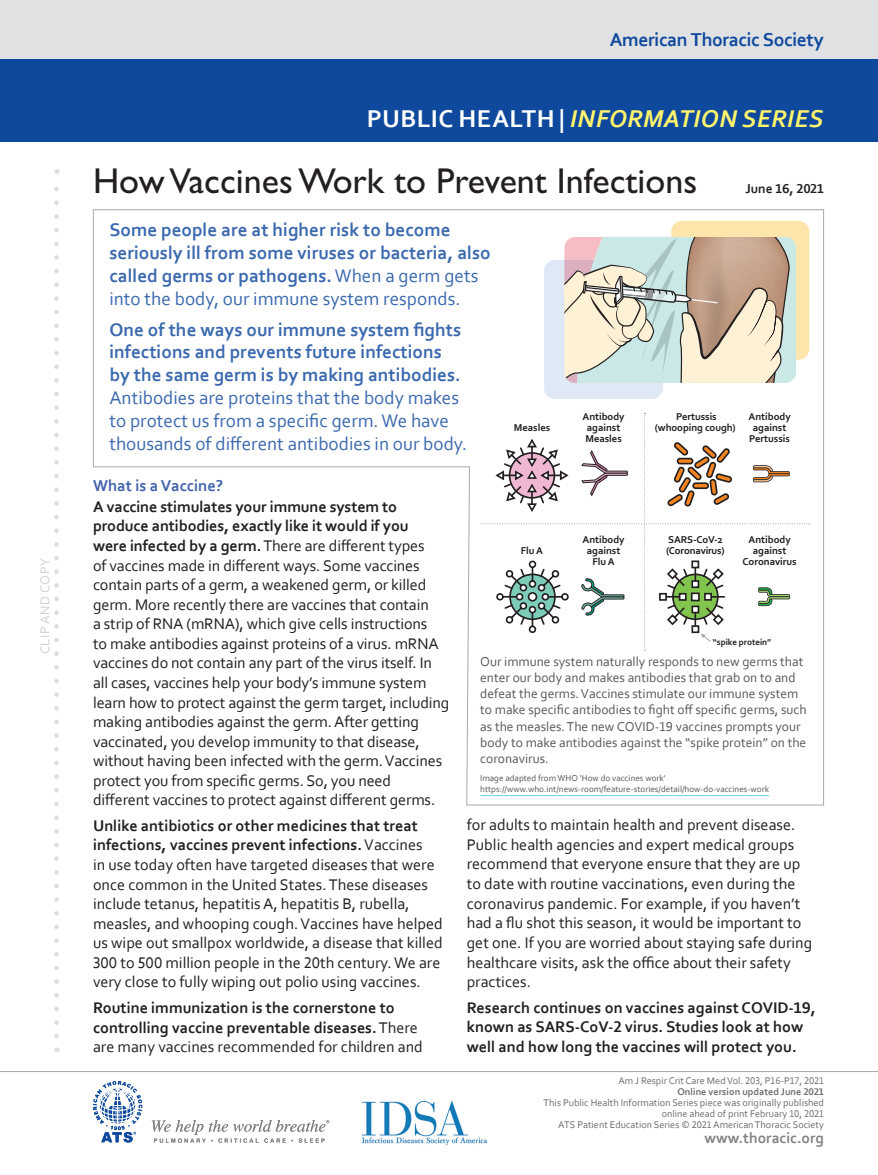
<style>
.page{position:relative;width:878px;height:1175px;background:#fff}
.page>*{position:absolute;margin:0;border:0;box-sizing:border-box;transform-origin:0 0}
.Headline_1{font:36px "Gill Sans Std";color:#231f20}
.t1{font:italic 700 25.5px "Corbel";letter-spacing:.02em;color:#fff46d}
.t2{font:700 19.5px "Corbel";letter-spacing:-.02em;color:#0f499d}
.Body{font:19.2px/23px "Corbel";color:#3b69af}
.Body-2{font:700 19.2px/23px "Corbel";color:#3b69af}
.Body_Headline{font:700 16.5px "Corbel";color:#4262ac}
.Body-3{font:16.2px/19.5px "Corbel";color:#231f20}
.Body-4{font:700 16.2px/19.5px "Corbel";color:#231f20}
.Bottom_ATS_URL{font:700 15.45px "Corbel";color:#808285}
.Body-5{font:13.5px/16.2px "Corbel";color:#57585a}
.t3{font:13.5px "Corbel";letter-spacing:.04em;color:#d1d2d4}
.Headline_1-2{font:700 13.5px "Corbel";color:#231f20}
.t4{font:700 10.5px/10.9px "Corbel";color:#231f20;text-align:center}
.Citation_Information{font:10.2px/11.2px "Corbel";color:#6c6d70;text-align:right}
.Citation_Information-2{font:700 10.2px "Corbel";color:#6c6d70}
.Image_Caption{font:9px "Corbel";color:#57585a}
.t5{font:700 9px "Corbel";color:#231f20}
.s1{font-style:normal;color:#fff}
.s2{font-weight:400}
.s3{font-weight:700}
</style>
<div class="page">
<img style="left:362px;top:1101px;width:124px;height:44px">
<svg style="left:93px;top:209px;width:731px;height:596px"></svg>
<div style="left:0;top:0;width:878px;height:59px;background:#e0e1e3"></div>
<div style="left:0;top:59px;width:878px;height:83px;background:#0f499d"></div>
<svg style="left:54px;top:169px;width:5px;height:867px"></svg>
<svg style="left:152px;top:1120px;width:177px;height:22px"></svg>
<svg style="left:93px;top:1081px;width:49px;height:61px"></svg>
<hr style="left:0;top:1071px;width:878px;height:1px;background:#a8a9ad">
<div style="left:671px;top:221px;width:138px;height:139px;background:#fde5ac;border-radius:11px"></div>
<div style="left:544px;top:260px;width:119px;height:139px;background:#dfe9f6;border-radius:11px"></div>
<svg style="left:564px;top:237px;width:232px;height:146px;background:#d2ccbd"></svg>
<hr style="left:480px;top:795px;width:289px;height:1px;background:#6bcff6">
<svg style="left:480px;top:413px;width:329px;height:238px"></svg>
<p class="t3" style="left:37px;top:654px;width:98px;rotate:-90deg">CLIP AND COPY</p>
<p class="t2" style="left:609px;top:27px;width:216px">American Thoracic Society</p>
<p class="t1" style="left:366px;top:103px;width:458px"><span class="s1">PUBLIC HEALTH |</span> INFORMATION SERIES</p>
<p class="Headline_1" style="left:93px;top:160px;width:605px">How Vaccines Work to Prevent Infections</p>
<p class="Headline_1-2" style="left:745px;top:180px;width:80px">June 16, 2021</p>
<p class="Body-2" style="left:109px;top:218px;width:383px">Some people are at higher risk to become seriously ill from some viruses or bacteria, also called germs or pathogens. <span class="s2">When a germ gets into the body, our immune system responds.</span></p>
<p class="Body" style="left:109px;top:317px;width:359px"><span class="s3">One of the ways our immune system fights infections and prevents future infections<br>by the same germ is by making antibodies.<br></span>Antibodies are proteins that the body makes to protect us from a specific germ. We have thousands of different antibodies in our body.</p>
<p class="t4" style="left:513px;top:422px;width:38px">Measles</p>
<p class="t4" style="left:582px;top:411px;width:44px;text-align:left">Antibody against<br>Measles</p>
<p class="t4" style="left:654px;top:411px;width:83px">Pertussis (whooping cough)</p>
<p class="t4" style="left:748px;top:411px;width:44px">Antibody against<br>Pertussis</p>
<p class="Body_Headline" style="left:93px;top:475px;width:132px">What is a Vaccine?</p>
<p class="Body-3" style="left:93px;top:496px;width:358px"><span class="s3">A vaccine stimulates your immune system to produce antibodies, exactly like it would if you<br>were infected by a germ.</span> There are different types<br>of vaccines made in different ways. Some vaccines contain parts of a germ, a weakened germ, or killed germ. More recently there are vaccines that contain<br>a strip of RNA (mRNA), which give cells instructions<br>to make antibodies against proteins of a virus. mRNA vaccines do not contain any part of the virus itself. In all cases, vaccines help your body’s immune system learn how to protect against the germ target, including making antibodies against the germ. After getting vaccinated, you develop immunity to that disease, without having been infected with the germ. Vaccines protect you from specific germs. So, you need different vaccines to protect against different germs.</p>
<p class="Body-3" style="left:93px;top:815px;width:351px"><span class="s3">Unlike antibiotics or other medicines that treat infections, vaccines prevent infections.</span> Vaccines<br>in use today often have targeted diseases that were once common in the United States. These diseases include tetanus, hepatitis A, hepatitis B, rubella, measles, and whooping cough. Vaccines have helped us wipe out smallpox worldwide, a disease that killed 300 to 500 million people in the 20th century. We are very close to fully wiping out polio using vaccines.</p>
<p class="Body-4" style="left:93px;top:997px;width:331px">Routine immunization is the cornerstone to controlling vaccine preventable diseases. <span class="s2">There are many vaccines recommended for children and</span></p>
<p class="t4" style="left:582px;top:534px;width:44px">Antibody against<br>Flu A</p>
<p class="t4" style="left:520px;top:545px;width:24px">Flu A</p>
<p class="t4" style="left:742px;top:534px;width:56px">Antibody against<br>Coronavirus</p>
<p class="t4" style="left:666px;top:534px;width:60px;text-align:left">SARS-CoV-2 (Coronavirus)</p>
<p class="t5" style="left:712px;top:637px;width:60px">“spike protein”</p>
<p class="Body-5" style="left:480px;top:653px;width:328px">Our immune system naturally responds to new germs that enter our body and makes antibodies that grab on to and defeat the germs. Vaccines stimulate our immune system to make specific antibodies to fight off specific germs, such as the measles. The new COVID-19 vaccines prompts your body to make antibodies against the “spike protein” on the coronavirus.</p>
<p class="Image_Caption" style="left:480px;top:772px;width:187px">Image adapted from WHO ‘How do vaccines work’</p>
<p class="Image_Caption" style="left:480px;top:783px;width:290px">https://www.who.int/news-room/feature-stories/detail/how-do-vaccines-work</p>
<p class="Body-3" style="left:466px;top:814px;width:347px">for adults to maintain health and prevent disease.<br>Public health agencies and expert medical groups recommend that everyone ensure that they are up to date with routine vaccinations, even during the coronavirus pandemic. For example, if you haven’t had a flu shot this season, it would be important to get one. If you are worried about staying safe during healthcare visits, ask the office about their safety practices.</p>
<p class="Body-4" style="left:466px;top:997px;width:350px">Research continues on vaccines against COVID-19, known as SARS-CoV-2 virus. Studies look at how well and how long the vaccines will protect you.</p>
<p class="Citation_Information" style="left:618px;top:1074px;width:207px">Am J Respir Crit Care Med Vol. 203, P16-P17, 2021</p>
<p class="Citation_Information-2" style="left:677px;top:1085px;width:148px">Online version updated June 2021</p>
<p class="Citation_Information" style="left:543px;top:1096px;width:282px">This Public Health Information Series piece was originally published online ahead of print February 10, 2021</p>
<p class="Citation_Information" style="left:558px;top:1119px;width:267px">ATS Patient Education Series © 2021 American Thoracic Society</p>
<p class="Bottom_ATS_URL" style="left:704px;top:1128px;width:121px">www.thoracic.org</p>
</div>
